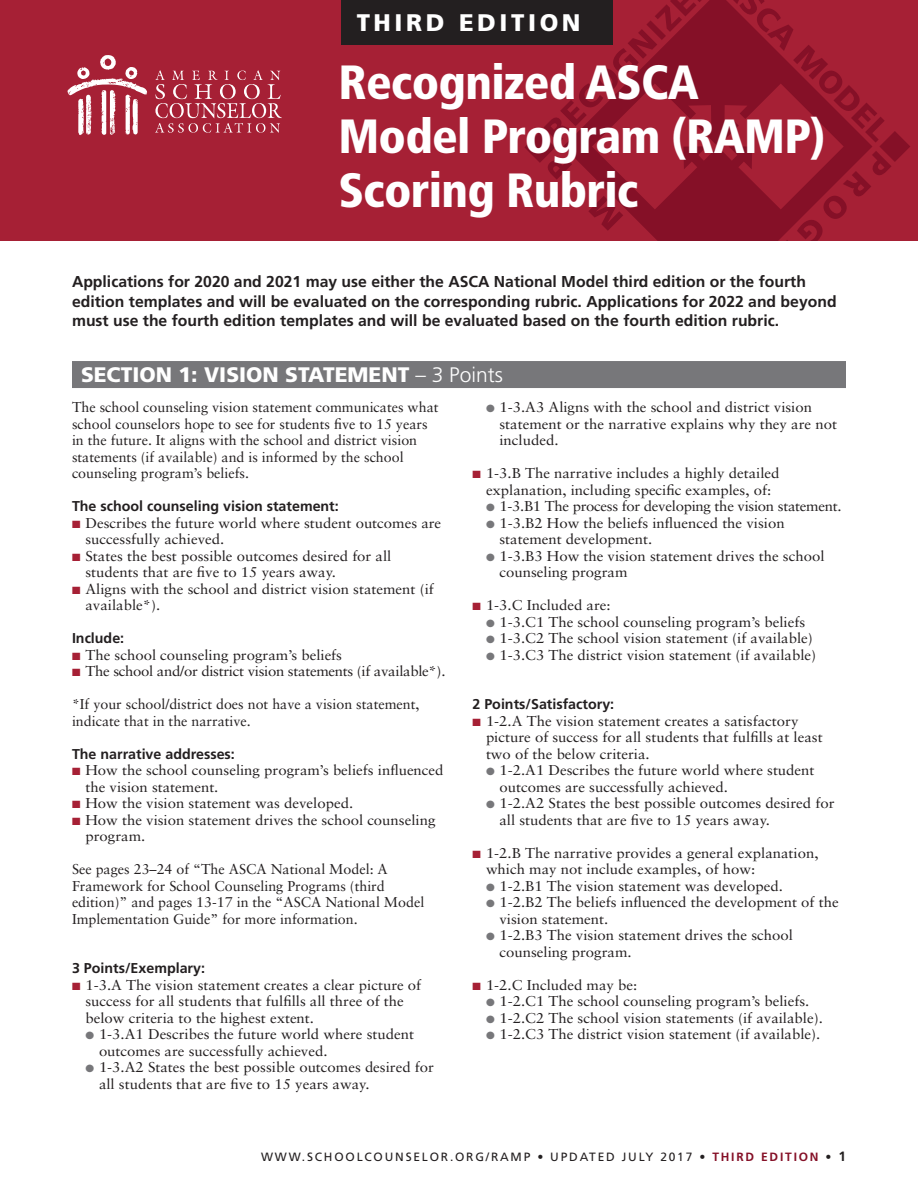
<style>
.page{position:relative;width:918px;height:1188px;background:#fff}
.page>*{position:absolute;margin:0;border:0;box-sizing:border-box;transform-origin:0 0}
.Body_No_Indent{font:900 condensed 48px/54px "Frutiger";letter-spacing:-.015em;color:#fff}
.Body_No_Indent-2{font:900 24px "Frutiger";letter-spacing:.15em;color:#fff}
.Section_Bar{font:900 21px "Frutiger";color:#fff}
.Frutiger_Subhead{font:700 15.75px/19.5px "Frutiger";color:#231f20}
.Body_No_Indent-3{font:14.25px/16.5px "Sabon";color:#231f20;scale:1.05 1}
.Body_No_Indent-4{font:14.25px/16.5px "Sabon";color:#231f20}
.Frutiger_Subhead-2{font:700 14.25px "Frutiger";color:#231f20}
.Body_No_Indent-5{font:14.25px "Sabon";letter-spacing:-.02em;color:#231f20;scale:1.05 1}
.t1{font:12px "Frutiger";letter-spacing:.15em;color:#231f20}
.s1{font-weight:300}
.s2{color:#a62035}
.s3{color:#77777a}
.s4{font-weight:700;color:#851027}
.s5{font-weight:700}
.s6{font-weight:700;font-size:13.5px}
</style>
<div class="page">
<div style="left:0;top:0;width:918px;height:241px;background:#a62035"></div>
<svg style="left:524px;top:0;width:386px;height:241px"></svg>
<div style="left:72px;top:361px;width:774px;height:27px;background:#77777a"></div>
<svg style="left:155px;top:70px;width:127px;height:63px"></svg>
<svg style="left:67px;top:55px;width:80px;height:80px"></svg>
<div style="left:341px;top:0;width:272px;height:44px;background:#231f20"></div>
<p class="Body_No_Indent-2" style="left:357px;top:9px;width:225px">THIRD EDITION</p>
<p class="Body_No_Indent" style="left:338px;top:55px;width:489px">Recognized ASCA<br>Model Program (RAMP)<br>Scoring Rubric</p>
<p class="Frutiger_Subhead" style="left:72px;top:272px;width:766px">Applications for 2020 and 2021 may use either the ASCA National Model third edition or the fourth edition templates and will be evaluated on the corresponding rubric. Applications for 2022 and beyond must use the fourth edition templates and will be evaluated based on the fourth edition rubric.</p>
<p class="Section_Bar" style="left:81px;top:362px;width:423px">SECTION 1: VISION STATEMENT <span class="s1">– 3 Points</span></p>
<p class="Body_No_Indent-4" style="left:72px;top:399px;width:368px">The school counseling vision statement communicates what school counselors hope to see for students five to 15 years in the future. It aligns with the school and district vision statements (if available) and is informed by the school counseling program’s beliefs.</p>
<p class="Frutiger_Subhead-2" style="left:72px;top:498px;width:268px">The school counseling vision statement:</p>
<p class="Body_No_Indent-3" style="left:86px;top:515px;width:340px;text-indent:-14px"><span class="s2">■</span> Describes the future world where student outcomes are successfully achieved.</p>
<p class="Body_No_Indent-3" style="left:86px;top:548px;width:293px;text-indent:-14px"><span class="s2">■</span> States the best possible outcomes desired for all students that are five to 15 years away.</p>
<p class="Body_No_Indent-3" style="left:86px;top:581px;width:333px;text-indent:-14px"><span class="s2">■</span> Aligns with the school and district vision statement (if available*).</p>
<p class="Frutiger_Subhead-2" style="left:72px;top:630px;width:54px">Include:</p>
<p class="Body_No_Indent-3" style="left:72px;top:647px;width:259px"><span class="s2">■</span> The school counseling program’s beliefs</p>
<p class="Body_No_Indent-5" style="left:72px;top:663px;width:357px"><span class="s2">■</span> The school and/or district vision statements (if available*).</p>
<p class="Body_No_Indent-4" style="left:72px;top:696px;width:349px">*If your school/district does not have a vision statement, indicate that in the narrative.</p>
<p class="Frutiger_Subhead-2" style="left:72px;top:746px;width:164px">The narrative addresses:</p>
<p class="Body_No_Indent-3" style="left:86px;top:762px;width:343px;text-indent:-14px"><span class="s2">■</span> How the school counseling program’s beliefs influenced the vision statement.</p>
<p class="Body_No_Indent-3" style="left:72px;top:795px;width:269px"><span class="s2">■</span> How the vision statement was developed.</p>
<p class="Body_No_Indent-3" style="left:86px;top:812px;width:335px;text-indent:-14px"><span class="s2">■</span> How the vision statement drives the school counseling program.</p>
<p class="Body_No_Indent-4" style="left:72px;top:861px;width:354px">See pages 23–24 of “The ASCA National Model: A Framework for School Counseling Programs (third edition)” and pages 13-17 in the “ASCA National Model Implementation Guide” for more information.</p>
<p class="Frutiger_Subhead-2" style="left:72px;top:960px;width:135px">3 Points/Exemplary:</p>
<p class="Body_No_Indent-3" style="left:86px;top:977px;width:321px;text-indent:-14px"><span class="s2">■</span> 1-3.A The vision statement creates a clear picture of success for all students that fulfills all three of the below criteria to the highest extent.</p>
<p class="Body_No_Indent-3" style="left:99px;top:1026px;width:302px;text-indent:-14px"><span class="s3">●</span> 1-3.A1 Describes the future world where student outcomes are successfully achieved.</p>
<p class="Body_No_Indent-3" style="left:99px;top:1059px;width:321px;text-indent:-14px"><span class="s3">●</span> 1-3.A2 States the best possible outcomes desired for all students that are five to 15 years away.</p>
<p class="Body_No_Indent-3" style="left:500px;top:399px;width:323px;text-indent:-14px"><span class="s3">●</span> 1-3.A3 Aligns with the school and district vision statement or the narrative explains why they are not included.</p>
<p class="Body_No_Indent-3" style="left:472px;top:465px;width:294px;text-align:center"><span class="s2">■</span> 1-3.B The narrative includes a highly detailed explanation, including specific examples, of:</p>
<p class="Body_No_Indent-5" style="left:486px;top:498px;width:340px"><span class="s3">●</span> 1-3.B1 The process for developing the vision statement.</p>
<p class="Body_No_Indent-3" style="left:500px;top:515px;width:273px;text-indent:-14px"><span class="s3">●</span> 1-3.B2 How the beliefs influenced the vision statement development.</p>
<p class="Body_No_Indent-3" style="left:500px;top:548px;width:311px;text-indent:-14px"><span class="s3">●</span> 1-3.B3 How the vision statement drives the school counseling program</p>
<p class="Body_No_Indent-3" style="left:472px;top:597px;width:133px"><span class="s2">■</span> 1-3.C Included are:</p>
<p class="Body_No_Indent-3" style="left:486px;top:614px;width:305px"><span class="s3">●</span> 1-3.C1 The school counseling program’s beliefs</p>
<p class="Body_No_Indent-3" style="left:486px;top:630px;width:313px"><span class="s3">●</span> 1-3.C2 The school vision statement (if available)</p>
<p class="Body_No_Indent-3" style="left:486px;top:647px;width:316px"><span class="s3">●</span> 1-3.C3 The district vision statement (if available)</p>
<p class="Frutiger_Subhead-2" style="left:472px;top:696px;width:143px">2 Points/Satisfactory:</p>
<p class="Body_No_Indent-3" style="left:486px;top:713px;width:322px;text-indent:-14px"><span class="s2">■</span> 1-2.A The vision statement creates a satisfactory picture of success for all students that fulfills at least two of the below criteria.</p>
<p class="Body_No_Indent-3" style="left:500px;top:762px;width:302px;text-indent:-14px"><span class="s3">●</span> 1-2.A1 Describes the future world where student outcomes are successfully achieved.</p>
<p class="Body_No_Indent-3" style="left:500px;top:795px;width:321px;text-indent:-14px"><span class="s3">●</span> 1-2.A2 States the best possible outcomes desired for all students that are five to 15 years away.</p>
<p class="Body_No_Indent-3" style="left:486px;top:845px;width:318px;text-indent:-14px"><span class="s2">■</span> 1-2.B The narrative provides a general explanation, which may not include examples, of how:</p>
<p class="Body_No_Indent-3" style="left:486px;top:878px;width:284px"><span class="s3">●</span> 1-2.B1 The vision statement was developed.</p>
<p class="Body_No_Indent-3" style="left:500px;top:894px;width:325px;text-indent:-14px"><span class="s3">●</span> 1-2.B2 The beliefs influenced the development of the vision statement.</p>
<p class="Body_No_Indent-3" style="left:500px;top:927px;width:281px;text-indent:-14px"><span class="s3">●</span> 1-2.B3 The vision statement drives the school counseling program.</p>
<p class="Body_No_Indent-3" style="left:472px;top:977px;width:158px"><span class="s2">■</span> 1-2.C Included may be:</p>
<p class="Body_No_Indent-3" style="left:486px;top:993px;width:309px"><span class="s3">●</span> 1-2.C1 The school counseling program’s beliefs.</p>
<p class="Body_No_Indent-3" style="left:486px;top:1010px;width:322px"><span class="s3">●</span> 1-2.C2 The school vision statements (if available).</p>
<p class="Body_No_Indent-3" style="left:486px;top:1026px;width:320px"><span class="s3">●</span> 1-2.C3 The district vision statement (if available).</p>
<p class="t1" style="left:261px;top:1149px;width:586px">WWW.SCHOOLCOUNSELOR.ORG/RAMP • UPDATED JULY 2017 • <span class="s4">THIRD EDITION</span> <span class="s5">•</span> <span class="s6">1</span></p>
</div>
